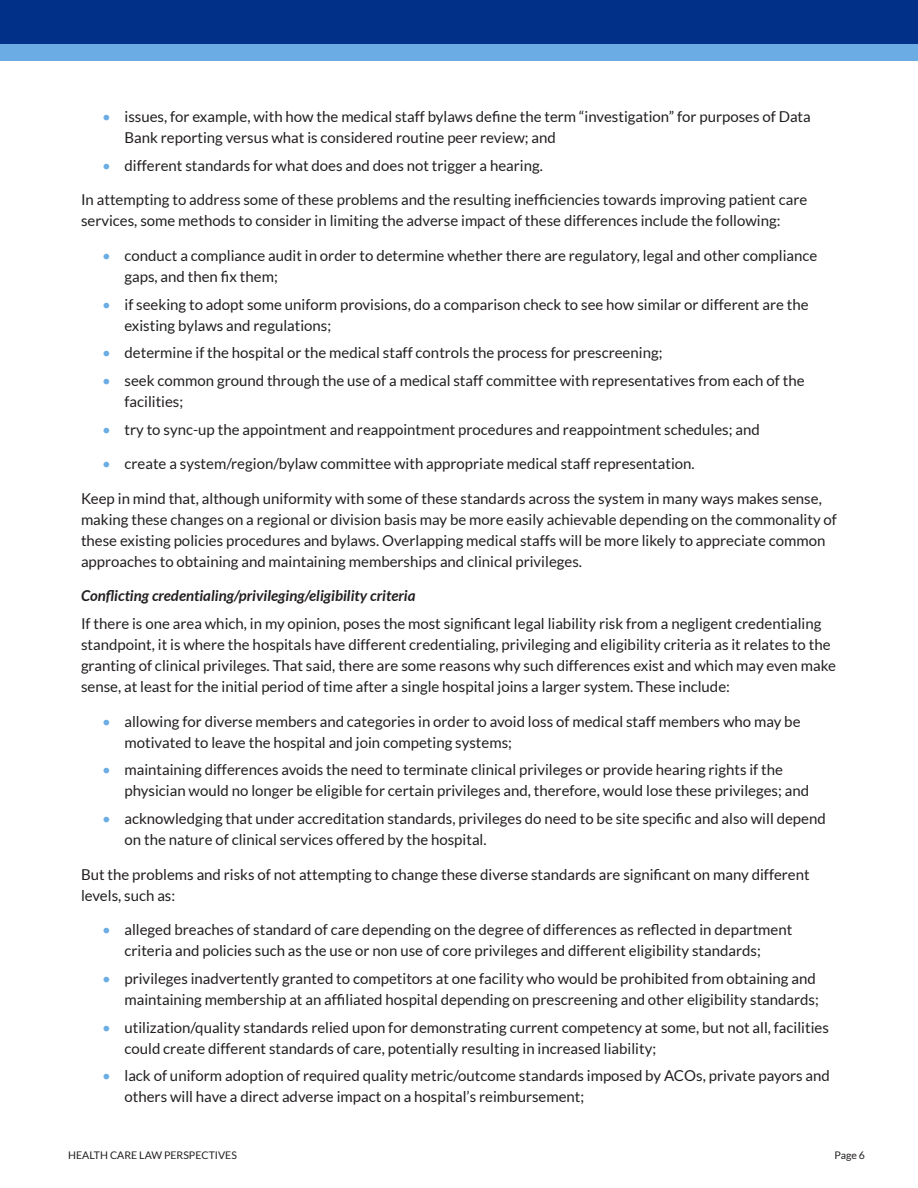
<style>
.page{position:relative;width:918px;height:1188px;background:#fff}
.page>*{position:absolute;margin:0;border:0;box-sizing:border-box;transform-origin:0 0}
.Bullet_indent{font:15px/21px "Lato";color:#231f20}
.Body_Text{font:15px/21px "Lato";color:#231f20}
.Sub_2{font:italic 700 15px "Lato";color:#231f20}
.t1{font:10.5px "Lato";color:#231f20}
.s1{color:#6cace4}
</style>
<div class="page">
<div style="left:0;top:0;width:918px;height:44px;background:#003087"></div>
<div style="left:0;top:44px;width:918px;height:16px;background:#6cace4"></div>
<p class="Bullet_indent" style="left:124px;top:106px;width:688px;text-indent:-22px"><span class="s1">•</span> issues, for example, with how the medical staff bylaws define the term “investigation” for purposes of Data<br>Bank reporting versus what is considered routine peer review; and</p>
<p class="Bullet_indent" style="left:102px;top:155px;width:442px"><span class="s1">•</span> different standards for what does and does not trigger a hearing.</p>
<p class="Body_Text" style="left:81px;top:189px;width:728px">In attempting to address some of these problems and the resulting inefficiencies towards improving patient care services, some methods to consider in limiting the adverse impact of these differences include the following:</p>
<p class="Bullet_indent" style="left:124px;top:245px;width:694px;text-indent:-22px"><span class="s1">•</span> conduct a compliance audit in order to determine whether there are regulatory, legal and other compliance gaps, and then fix them;</p>
<p class="Bullet_indent" style="left:124px;top:294px;width:686px;text-indent:-22px"><span class="s1">•</span> if seeking to adopt some uniform provisions, do a comparison check to see how similar or different are the existing bylaws and regulations;</p>
<p class="Bullet_indent" style="left:102px;top:342px;width:562px"><span class="s1">•</span> determine if the hospital or the medical staff controls the process for prescreening;</p>
<p class="Bullet_indent" style="left:124px;top:370px;width:682px;text-indent:-22px"><span class="s1">•</span> seek common ground through the use of a medical staff committee with representatives from each of the facilities;</p>
<p class="Bullet_indent" style="left:102px;top:419px;width:659px"><span class="s1">•</span> try to sync-up the appointment and reappointment procedures and reappointment schedules; and</p>
<p class="Bullet_indent" style="left:102px;top:453px;width:594px"><span class="s1">•</span> create a system/region/bylaw committee with appropriate medical staff representation.</p>
<p class="Body_Text" style="left:81px;top:488px;width:757px">Keep in mind that, although uniformity with some of these standards across the system in many ways makes sense, making these changes on a regional or division basis may be more easily achievable depending on the commonality of these existing policies procedures and bylaws. Overlapping medical staffs will be more likely to appreciate common approaches to obtaining and maintaining memberships and clinical privileges.</p>
<p class="Sub_2" style="left:81px;top:587px;width:336px">Conflicting credentialing/privileging/eligibility criteria</p>
<p class="Body_Text" style="left:81px;top:613px;width:757px">If there is one area which, in my opinion, poses the most significant legal liability risk from a negligent credentialing standpoint, it is where the hospitals have different credentialing, privileging and eligibility criteria as it relates to the granting of clinical privileges. That said, there are some reasons why such differences exist and which may even make sense, at least for the initial period of time after a single hospital joins a larger system. These include:</p>
<p class="Bullet_indent" style="left:124px;top:711px;width:678px;text-indent:-22px"><span class="s1">•</span> allowing for diverse members and categories in order to avoid loss of medical staff members who may be motivated to leave the hospital and join competing systems;</p>
<p class="Bullet_indent" style="left:124px;top:759px;width:686px;text-indent:-22px"><span class="s1">•</span> maintaining differences avoids the need to terminate clinical privileges or provide hearing rights if the physician would no longer be eligible for certain privileges and, therefore, would lose these privileges; and</p>
<p class="Bullet_indent" style="left:124px;top:808px;width:703px;text-indent:-22px"><span class="s1">•</span> acknowledging that under accreditation standards, privileges do need to be site specific and also will depend on the nature of clinical services offered by the hospital.</p>
<p class="Body_Text" style="left:81px;top:864px;width:730px">But the problems and risks of not attempting to change these diverse standards are significant on many different levels, such as:</p>
<p class="Bullet_indent" style="left:124px;top:919px;width:669px;text-indent:-22px"><span class="s1">•</span> alleged breaches of standard of care depending on the degree of differences as reflected in department criteria and policies such as the use or non use of core privileges and different eligibility standards;</p>
<p class="Bullet_indent" style="left:102px;top:968px;width:718px;text-align:right"><span class="s1">•</span> privileges inadvertently granted to competitors at one facility who would be prohibited from obtaining and maintaining membership at an affiliated hospital depending on prescreening and other eligibility standards;</p>
<p class="Bullet_indent" style="left:124px;top:1017px;width:706px;text-indent:-22px"><span class="s1">•</span> utilization/quality standards relied upon for demonstrating current competency at some, but not all, facilities could create different standards of care, potentially resulting in increased liability;</p>
<p class="Bullet_indent" style="left:124px;top:1065px;width:707px;text-indent:-22px"><span class="s1">•</span> lack of uniform adoption of required quality metric/outcome standards imposed by ACOs, private payors and others will have a direct adverse impact on a hospital’s reimbursement;</p>
<p class="t1" style="left:68px;top:1149px;width:170px">HEALTH CARE LAW PERSPECTIVES</p>
<p class="t1" style="left:835px;top:1149px;width:32px">Page 6</p>
</div>
